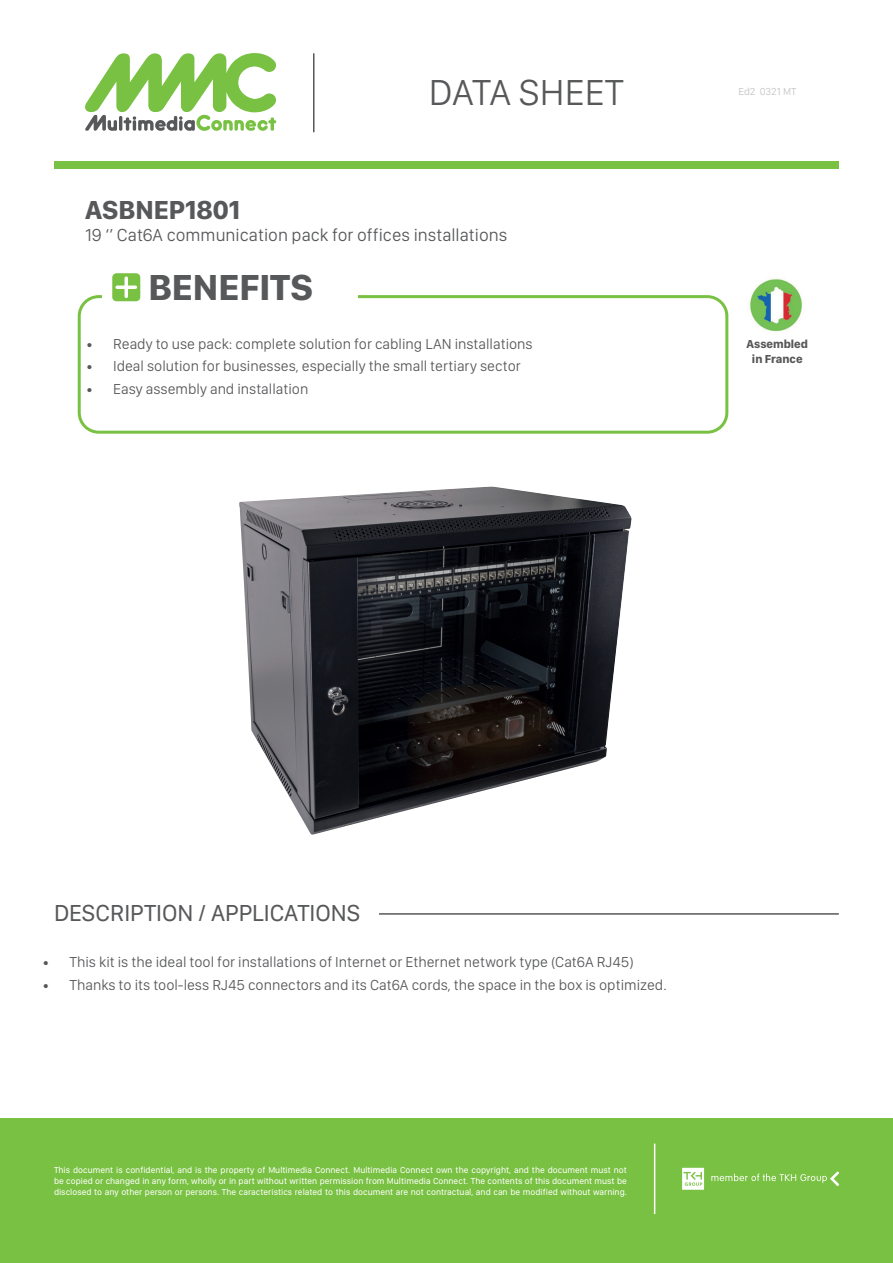
<style>
.page{position:relative;width:893px;height:1263px;background:#fff}
.page>*{position:absolute;margin:0;border:0;box-sizing:border-box;transform-origin:0 0}
.t1{font:300 37.5px "SF Compact Display";color:#57585a}
.t2{font:700 37.5px "SF Compact Display";color:#57585a}
.t3{font:700 27px "SF Compact Display";color:#57585a}
.t4{font:24px "SF Compact Display";color:#57585a}
.t5{font:300 18px "SF Compact Display";color:#57585a}
.t6{font:300 15px "SF Compact Display";color:#57585a}
.t7{font:700 12px/14.4px "SF Compact Display";color:#57585a;text-align:center}
.t8{font:300 10.5px "SF Compact Display";color:#c1c2c4}
.t9{font:9px/10.8px "SF Compact Display";color:#fff;text-align:justify}
</style>
<div class="page">
<div style="left:54px;top:161px;width:785px;height:8px;background:#79c142"></div>
<hr style="left:313px;top:54px;width:1px;height:78px;background:#57585a">
<svg style="left:85px;top:53px;width:191px;height:78px"></svg>
<div style="left:0;top:1118px;width:893px;height:145px;background:#79c142"></div>
<hr style="left:654px;top:1144px;width:1px;height:69px;background:#fff">
<svg style="left:711px;top:1171px;width:128px;height:15px"></svg>
<svg style="left:682px;top:1168px;width:22px;height:22px"></svg>
<div style="left:78px;top:295px;width:650px;height:139px;border:3px solid #79c142;border-radius:20px"></div>
<div style="left:103px;top:277px;width:255px;height:26px;background:#fff"></div>
<div style="left:112px;top:273px;width:28px;height:28px;background:#79c142;border-radius:4px"></div>
<hr style="left:125px;top:278px;width:3px;height:18px;background:#fff">
<svg style="left:117px;top:285px;width:18px;height:4px"></svg>
<img style="left:749px;top:279px;width:53px;height:53px">
<hr style="left:54px;top:913px;width:785px;height:2px;background:#57585a">
<div style="left:54px;top:898px;width:324px;height:23px;background:#fff"></div>
<img style="left:239px;top:487px;width:393px;height:348px">
<h1 class="t1" style="left:429px;top:63px;width:196px">DATA SHEET</h1>
<p class="t8" style="left:738px;top:83px;width:59px">Ed2 0321 MT</p>
<h2 class="t3" style="left:85px;top:187px;width:157px">ASBNEP1801</h2>
<h3 class="t5" style="left:85px;top:221px;width:424px">19 ‘’ Cat6A communication pack for offices installations</h3>
<h1 class="t2" style="left:148px;top:254px;width:166px">BENEFITS</h1>
<h3 class="t6" style="left:86px;top:332px;width:448px">• Ready to use pack: complete solution for cabling LAN installations</h3>
<h3 class="t6" style="left:86px;top:354px;width:436px">• Ideal solution for businesses, especially the small tertiary sector</h3>
<h3 class="t6" style="left:86px;top:377px;width:224px">• Easy assembly and installation</h3>
<h3 class="t7" style="left:746px;top:337px;width:63px">Assembled in France</h3>
<h3 class="t4" style="left:54px;top:894px;width:308px">DESCRIPTION / APPLICATIONS</h3>
<h3 class="t6" style="left:43px;top:950px;width:593px">• This kit is the ideal tool for installations of Internet or Ethernet network type (Cat6A RJ45)</h3>
<h3 class="t6" style="left:43px;top:973px;width:626px">• Thanks to its tool-less RJ45 connectors and its Cat6A cords, the space in the box is optimized.</h3>
<p class="t9" style="left:54px;top:1165px;width:574px">This document is confidential, and is the property of Multimedia Connect. Multimedia Connect own the copyright, and the document must not be copied or changed in any form, wholly or in part without written permission from Multimedia Connect. The contents of this document must be disclosed to any other person or persons. The caracteristics related to this document are not contractual, and can be modified without warning.</p>
</div>
